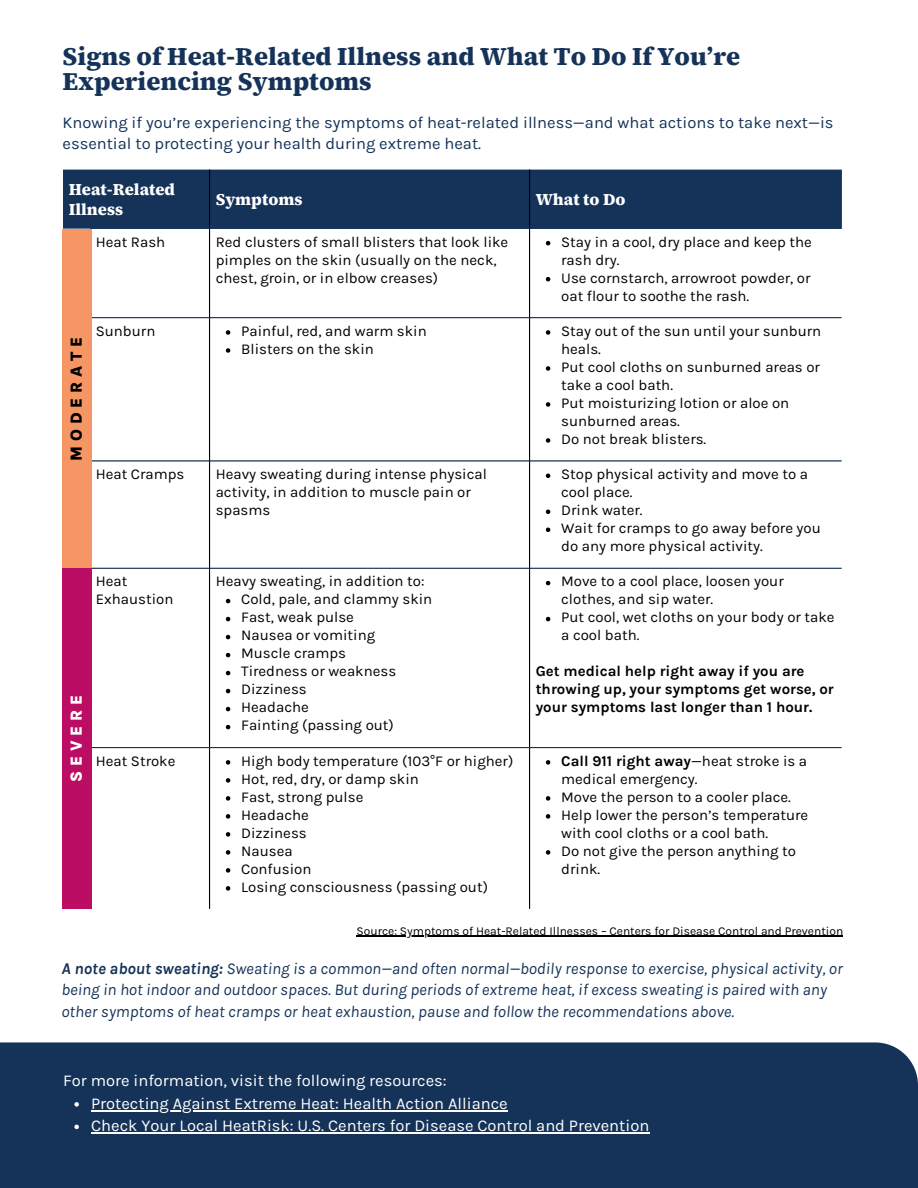
<style>
.page{position:relative;width:918px;height:1188px;background:#fff}
.page>*{position:absolute;margin:0;border:0;box-sizing:border-box;transform-origin:0 0}
.t1{font:800 25.5px/24.8px "Source Serif 4";color:#153359}
.t2{font:italic 16.5px/21.3px "Karla";color:#153359}
.t3{font:16.5px "Karla";color:#fff}
.t4{font:16.5px/21.3px "Karla";color:#153359}
.t5{font:800 16.5px/20.2px "Source Serif 4";color:#fff}
.t6{font:800 16.5px "Karla";letter-spacing:.29em;color:#000}
.t7{font:800 16.5px "Karla";letter-spacing:.29em;color:#fff}
.t8{font:15px/18px "Karla";color:#000}
.t9{font:700 15px/18px "Karla";color:#000}
.t10{font:12px "Karla";color:#000}
.s1{font-weight:700}
</style>
<div class="page">
<div style="left:63px;top:170px;width:779px;height:59px;background:#153359"></div>
<svg style="left:546px;top:241px;width:4px;height:4px"></svg>
<svg style="left:546px;top:277px;width:4px;height:4px"></svg>
<svg style="left:226px;top:330px;width:4px;height:5px"></svg>
<svg style="left:226px;top:348px;width:4px;height:5px"></svg>
<svg style="left:546px;top:330px;width:4px;height:5px"></svg>
<svg style="left:546px;top:366px;width:4px;height:5px"></svg>
<svg style="left:546px;top:402px;width:4px;height:5px"></svg>
<svg style="left:546px;top:438px;width:4px;height:5px"></svg>
<svg style="left:546px;top:474px;width:4px;height:4px"></svg>
<svg style="left:546px;top:510px;width:4px;height:4px"></svg>
<svg style="left:546px;top:528px;width:4px;height:4px"></svg>
<svg style="left:226px;top:599px;width:4px;height:4px"></svg>
<svg style="left:226px;top:617px;width:4px;height:4px"></svg>
<svg style="left:226px;top:635px;width:4px;height:4px"></svg>
<svg style="left:226px;top:653px;width:4px;height:4px"></svg>
<svg style="left:226px;top:671px;width:4px;height:4px"></svg>
<svg style="left:226px;top:689px;width:4px;height:4px"></svg>
<svg style="left:226px;top:707px;width:4px;height:4px"></svg>
<svg style="left:226px;top:725px;width:4px;height:4px"></svg>
<svg style="left:546px;top:581px;width:4px;height:4px"></svg>
<svg style="left:546px;top:617px;width:4px;height:4px"></svg>
<svg style="left:226px;top:760px;width:4px;height:5px"></svg>
<svg style="left:226px;top:778px;width:4px;height:5px"></svg>
<svg style="left:226px;top:796px;width:4px;height:5px"></svg>
<svg style="left:226px;top:814px;width:4px;height:5px"></svg>
<svg style="left:226px;top:832px;width:4px;height:5px"></svg>
<svg style="left:226px;top:850px;width:4px;height:5px"></svg>
<svg style="left:226px;top:868px;width:4px;height:5px"></svg>
<svg style="left:226px;top:886px;width:4px;height:5px"></svg>
<svg style="left:546px;top:760px;width:4px;height:5px"></svg>
<svg style="left:546px;top:796px;width:4px;height:5px"></svg>
<svg style="left:546px;top:814px;width:4px;height:5px"></svg>
<svg style="left:546px;top:850px;width:4px;height:5px"></svg>
<hr style="left:209px;top:170px;width:1px;height:739px;background:#000">
<hr style="left:529px;top:170px;width:1px;height:739px;background:#000">
<hr style="left:90px;top:228px;width:752px;height:1px;background:#153359">
<hr style="left:90px;top:317px;width:752px;height:1px;background:#153359">
<hr style="left:90px;top:460px;width:752px;height:2px;background:#153359">
<hr style="left:90px;top:568px;width:752px;height:1px;background:#153359">
<hr style="left:90px;top:747px;width:752px;height:1px;background:#153359">
<div style="left:63px;top:229px;width:29px;height:339px;background:#f79665"></div>
<div style="left:63px;top:568px;width:29px;height:341px;background:#bc0d65"></div>
<hr style="left:357px;top:936px;width:486px;height:1px;background:#000">
<div style="left:0;top:1042px;width:918px;height:146px;background:#153359"></div>
<svg style="left:74px;top:1102px;width:5px;height:5px"></svg>
<hr style="left:91px;top:1110px;width:417px;height:1px;background:#fff">
<svg style="left:74px;top:1125px;width:5px;height:4px"></svg>
<hr style="left:91px;top:1132px;width:558px;height:2px;background:#fff">
<h2 class="t1" style="left:63px;top:44px;width:679px">Signs of Heat-Related Illness and What To Do If You’re<br>Experiencing Symptoms</h2>
<h2 class="t4" style="left:63px;top:112px;width:773px">Knowing if you’re experiencing the symptoms of heat-related illness—and what actions to take next—is essential to protecting your health during extreme heat.</h2>
<h1 class="t5" style="left:69px;top:179px;width:108px">Heat-Related<br>Illness</h1>
<h3 class="t5" style="left:216px;top:189px;width:88px">Symptoms</h3>
<p class="t5" style="left:536px;top:189px;width:91px">What to Do</p>
<p class="t8" style="left:96px;top:233px;width:71px">Heat Rash</p>
<p class="t8" style="left:216px;top:233px;width:294px">Red clusters of small blisters that look like pimples on the skin (usually on the neck, chest, groin, or in elbow creases)</p>
<p class="t8" style="left:561px;top:233px;width:252px">Stay in a cool, dry place and keep the rash dry.</p>
<p class="t8" style="left:561px;top:269px;width:251px">Use cornstarch, arrowroot powder, or oat flour to soothe the rash.</p>
<p class="t6" style="left:67px;top:461px;width:126px;rotate:-90deg">MODERATE</p>
<p class="t7" style="left:67px;top:782px;width:89px;rotate:-90deg">SEVERE</p>
<p class="t8" style="left:96px;top:322px;width:61px">Sunburn</p>
<p class="t8" style="left:241px;top:322px;width:187px">Painful, red, and warm skin</p>
<p class="t8" style="left:241px;top:340px;width:134px">Blisters on the skin</p>
<p class="t8" style="left:561px;top:322px;width:262px">Stay out of the sun until your sunburn heals.</p>
<p class="t8" style="left:561px;top:358px;width:260px">Put cool cloths on sunburned areas or take a cool bath.</p>
<p class="t8" style="left:561px;top:394px;width:230px">Put moisturizing lotion or aloe on sunburned areas.</p>
<p class="t8" style="left:561px;top:430px;width:147px">Do not break blisters.</p>
<p class="t8" style="left:96px;top:465px;width:90px">Heat Cramps</p>
<p class="t8" style="left:216px;top:465px;width:273px">Heavy sweating during intense physical activity, in addition to muscle pain or spasms</p>
<p class="t8" style="left:561px;top:465px;width:248px">Stop physical activity and move to a cool place.</p>
<p class="t8" style="left:561px;top:501px;width:83px">Drink water.</p>
<p class="t8" style="left:561px;top:519px;width:261px">Wait for cramps to go away before you do any more physical activity.</p>
<p class="t8" style="left:96px;top:572px;width:79px">Heat<br>Exhaustion</p>
<p class="t8" style="left:216px;top:572px;width:210px">Heavy sweating, in addition to:</p>
<p class="t8" style="left:241px;top:590px;width:193px">Cold, pale, and clammy skin</p>
<p class="t8" style="left:241px;top:608px;width:114px">Fast, weak pulse</p>
<p class="t8" style="left:241px;top:626px;width:135px">Nausea or vomiting</p>
<p class="t8" style="left:241px;top:644px;width:106px">Muscle cramps</p>
<p class="t8" style="left:241px;top:662px;width:156px">Tiredness or weakness</p>
<p class="t8" style="left:241px;top:680px;width:67px">Dizziness</p>
<p class="t8" style="left:241px;top:698px;width:69px">Headache</p>
<p class="t8" style="left:241px;top:716px;width:154px">Fainting (passing out)</p>
<p class="t8" style="left:96px;top:752px;width:81px">Heat Stroke</p>
<p class="t8" style="left:241px;top:752px;width:274px">High body temperature (103°F or higher)</p>
<p class="t8" style="left:241px;top:770px;width:179px">Hot, red, dry, or damp skin</p>
<p class="t8" style="left:241px;top:788px;width:124px">Fast, strong pulse</p>
<p class="t8" style="left:241px;top:806px;width:69px">Headache</p>
<p class="t8" style="left:241px;top:824px;width:67px">Dizziness</p>
<p class="t8" style="left:241px;top:842px;width:53px">Nausea</p>
<p class="t8" style="left:241px;top:860px;width:72px">Confusion</p>
<p class="t8" style="left:241px;top:878px;width:248px">Losing consciousness (passing out)</p>
<p class="t8" style="left:561px;top:572px;width:224px">Move to a cool place, loosen your clothes, and sip water.</p>
<p class="t8" style="left:561px;top:608px;width:275px">Put cool, wet cloths on your body or take a cool bath.</p>
<p class="t9" style="left:536px;top:662px;width:300px">Get medical help right away if you are throwing up, your symptoms get worse, or your symptoms last longer than 1 hour.</p>
<p class="t8" style="left:561px;top:752px;width:247px"><span class="s1">Call 911 right away</span>—heat stroke is a medical emergency.</p>
<p class="t8" style="left:561px;top:788px;width:231px">Move the person to a cooler place.</p>
<p class="t8" style="left:561px;top:806px;width:249px">Help lower the person’s temperature with cool cloths or a cool bath.</p>
<p class="t8" style="left:561px;top:842px;width:236px">Do not give the person anything to drink.</p>
<p class="t10" style="left:357px;top:924px;width:488px">Source: Symptoms of Heat-Related Illnesses – Centers for Disease Control and Prevention</p>
<h3 class="t2" style="left:62px;top:958px;width:783px"><span class="s1">A note about sweating:</span> Sweating is a common—and often normal—bodily response to exercise, physical activity, or being in hot indoor and outdoor spaces. But during periods of extreme heat, if excess sweating is paired with any other symptoms of heat cramps or heat exhaustion, pause and follow the recommendations above.</h3>
<h3 class="t3" style="left:63px;top:1071px;width:385px">For more information, visit the following resources:</h3>
<p class="t3" style="left:91px;top:1094px;width:418px">Protecting Against Extreme Heat: Health Action Alliance</p>
<p class="t3" style="left:91px;top:1116px;width:560px">Check Your Local HeatRisk: U.S. Centers for Disease Control and Prevention</p>
</div>
